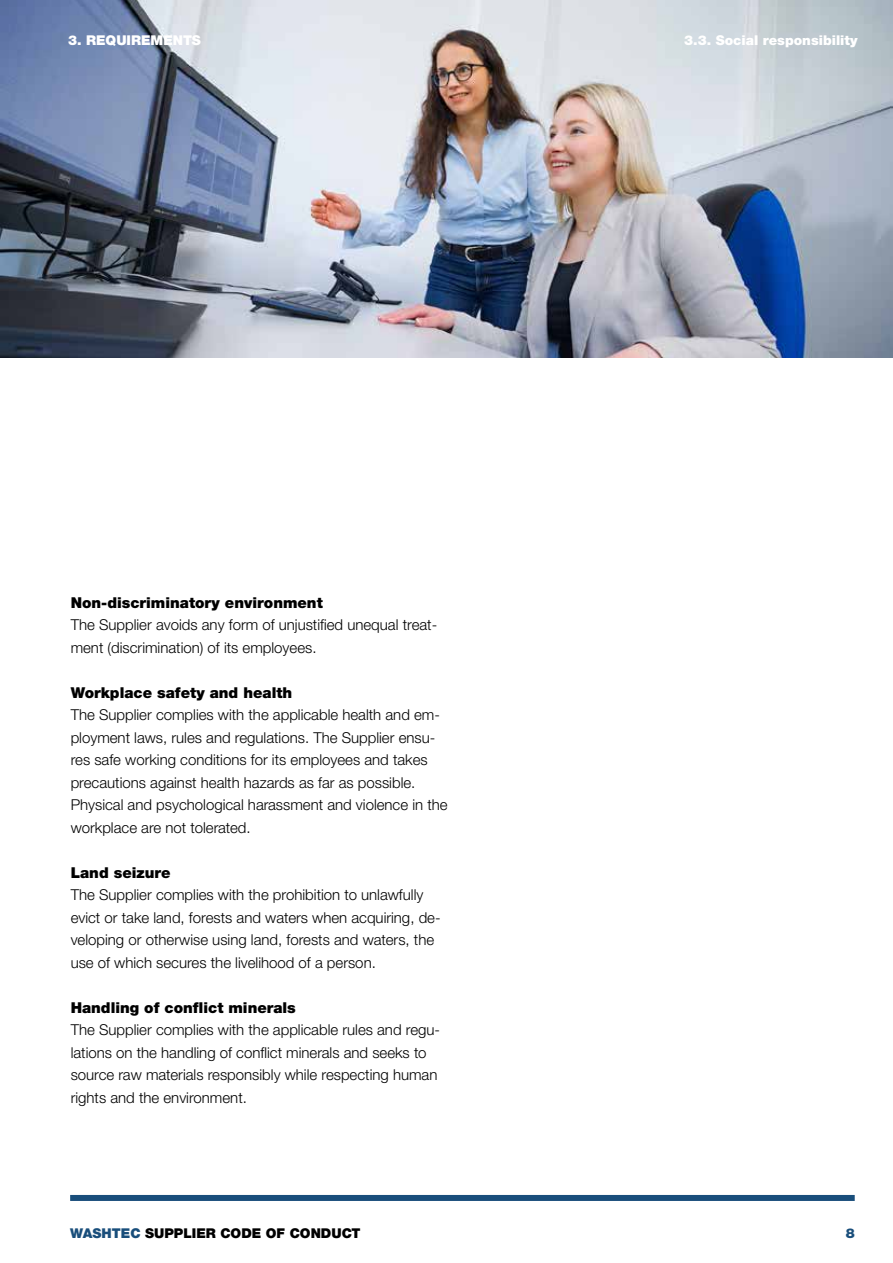
<style>
.page{position:relative;width:893px;height:1263px;background:#fff}
.page>*{position:absolute;margin:0;border:0;box-sizing:border-box;transform-origin:0 0}
.t1{font:300 15px/22.5px "Helvetica Neue LTW1 G";color:#000}
.t2{font:900 15px "Helvetica Neue LTW1 G";color:#000}
.t3{font:900 13.5px "Helvetica Neue LTW1 G";color:#fff}
.t4{font:900 13.5px "Helvetica Neue LTW1 G";color:#000}
.t5{font:900 13.5px "Helvetica Neue LTW1 G";color:#194e7b}
.s1{color:#194e7b}
</style>
<div class="page">
<img style="left:0;top:0;width:893px;height:357px">
<div style="left:70px;top:1195px;width:785px;height:6px;background:#194e7b"></div>
<p class="t3" style="left:68px;top:32px;width:134px">3. REQUIREMENTS</p>
<p class="t3" style="left:684px;top:32px;width:175px">3.3. Social responsibility</p>
<p class="t2" style="left:71px;top:593px;width:254px">Non-discriminatory environment</p>
<p class="t1" style="left:71px;top:613px;width:368px">The Supplier avoids any form of unjustified unequal treat&shy;ment (discrimination) of its employees.</p>
<p class="t2" style="left:71px;top:683px;width:223px">Workplace safety and health</p>
<p class="t1" style="left:71px;top:703px;width:378px">The Supplier complies with the applicable health and em&shy;ployment laws, rules and regulations. The Supplier ensu&shy;res safe working conditions for its employees and takes precautions against health hazards as far as possible.<br>Physical and psychological harassment and violence in the workplace are not tolerated.</p>
<p class="t2" style="left:71px;top:863px;width:102px">Land seizure</p>
<p class="t1" style="left:71px;top:883px;width:371px">The Supplier complies with the prohibition to unlawfully evict or take land, forests and waters when acquiring, de&shy;veloping or otherwise using land, forests and waters, the use of which secures the livelihood of a person.</p>
<p class="t2" style="left:71px;top:998px;width:227px">Handling of conflict minerals</p>
<p class="t1" style="left:71px;top:1018px;width:371px">The Supplier complies with the applicable rules and regu&shy;lations on the handling of conflict minerals and seeks to source raw materials responsibly while respecting human rights and the environment.</p>
<p class="t4" style="left:70px;top:1225px;width:292px"><span class="s1">WASHTEC</span> SUPPLIER CODE OF CONDUCT</p>
<p class="t5" style="left:846px;top:1225px;width:11px">8</p>
</div>
